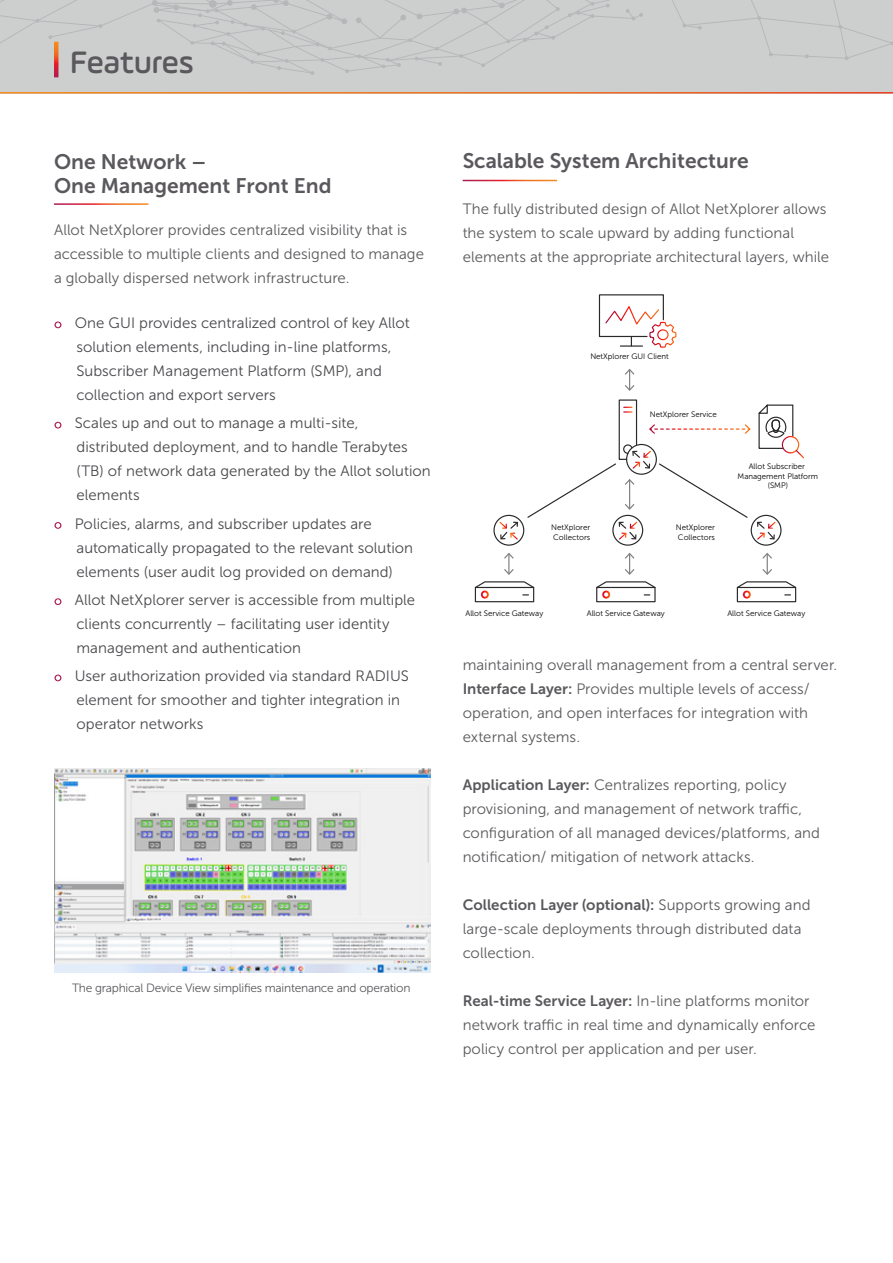
<style>
.page{position:relative;width:893px;height:1263px;background:#fff}
.page>*{position:absolute;margin:0;border:0;box-sizing:border-box;transform-origin:0 0}
.t1{font:500 33px "Ample Soft";color:#5a585c}
.t2{font:21px/24px "Museo Sans 700";color:#5a585c}
.t3{font:15px/24px "Museo Sans 300";letter-spacing:.005em;color:#5a585c}
.t4{font:15px/24px "Museo Sans 300";letter-spacing:.005em;color:#49474b}
.t5{font:15px "Museo Sans 700";letter-spacing:.005em;color:#5a585c}
.t6{font:12px "Museo Sans 300";letter-spacing:-.02em;color:#5a585c}
.t7{font:7.95px/9.4px "Museo Sans 300";color:#000}
.s1{font-family:"Museo Sans 500";font-size:12.75px;color:#fff}
.s2{font-family:"Museo Sans 700"}
.s3{font-family:"Museo Sans 300"}
</style>
<div class="page">
<div style="left:0;top:0;width:893px;height:94px;background:#cdcfcf"></div>
<svg style="left:0;top:0;width:893px;height:75px"></svg>
<svg style="left:54px;top:42px;width:4px;height:35px"></svg>
<hr style="left:0;top:92px;width:893px;height:2px;background:#fff">
<svg style="left:598px;top:294px;width:79px;height:54px"></svg>
<svg style="left:625px;top:369px;width:9px;height:22px"></svg>
<svg style="left:625px;top:553px;width:9px;height:22px"></svg>
<svg style="left:762px;top:553px;width:10px;height:22px"></svg>
<svg style="left:504px;top:553px;width:10px;height:22px"></svg>
<div style="left:612px;top:515px;width:31px;height:31px;border:1px solid #2b2929;border-radius:50%"></div>
<div style="left:751px;top:515px;width:30px;height:31px;border:1px solid #2b2929;border-radius:50%"></div>
<div style="left:596px;top:587px;width:60px;height:15px;border:1px solid #2b2929"></div>
<svg style="left:596px;top:581px;width:60px;height:18px"></svg>
<div style="left:737px;top:587px;width:59px;height:15px;border:1px solid #2b2929"></div>
<svg style="left:736px;top:581px;width:61px;height:18px"></svg>
<div style="left:475px;top:587px;width:59px;height:15px;border:1px solid #2b2929"></div>
<svg style="left:474px;top:581px;width:61px;height:18px"></svg>
<svg style="left:498px;top:520px;width:21px;height:21px"></svg>
<div style="left:493px;top:515px;width:31px;height:31px;border:1px solid #2b2929;border-radius:50%"></div>
<svg style="left:527px;top:399px;width:278px;height:142px"></svg>
<img style="left:54px;top:768px;width:377px;height:204px">
<h1 class="t1" style="left:70px;top:42px;width:126px">Features</h1>
<h2 class="t2" style="left:54px;top:150px;width:279px">One Network –<br>One Management Front End</h2>
<p class="t3" style="left:54px;top:218px;width:371px">Allot NetXplorer provides centralized visibility that is accessible to multiple clients and designed to manage a globally dispersed network infrastructure.</p>
<p class="t4" style="left:77px;top:311px;width:335px;text-indent:-23px"><span class="s1">o</span> One GUI provides centralized control of key Allot solution elements, including in-line platforms, Subscriber Management Platform (SMP), and collection and export servers</p>
<p class="t4" style="left:77px;top:411px;width:356px;text-indent:-23px"><span class="s1">o</span> Scales up and out to manage a multi-site, distributed deployment, and to handle Terabytes (TB) of network data generated by the Allot solution elements</p>
<p class="t4" style="left:77px;top:512px;width:338px;text-indent:-23px"><span class="s1">o</span> Policies, alarms, and subscriber updates are automatically propagated to the relevant solution elements (user audit log provided on demand)</p>
<p class="t4" style="left:77px;top:588px;width:340px;text-indent:-23px"><span class="s1">o</span> Allot NetXplorer server is accessible from multiple clients concurrently – facilitating user identity management and authentication</p>
<p class="t4" style="left:77px;top:664px;width:334px;text-indent:-23px"><span class="s1">o</span> User authorization provided via standard RADIUS element for smoother and tighter integration in operator networks</p>
<p class="t6" style="left:72px;top:981px;width:340px">The graphical Device View simplifies maintenance and operation</p>
<h2 class="t2" style="left:463px;top:149px;width:288px">Scalable System Architecture</h2>
<p class="t3" style="left:463px;top:197px;width:368px">The fully distributed design of Allot NetXplorer allows the system to scale upward by adding functional elements at the appropriate architectural layers, while</p>
<p class="t7" style="left:590px;top:352px;width:80px">NetXplorer GUI Client</p>
<p class="t7" style="left:551px;top:523px;width:41px">NetXplorer<br>Collectors</p>
<p class="t7" style="left:650px;top:410px;width:69px">NetXplorer Service</p>
<p class="t7" style="left:676px;top:523px;width:41px">NetXplorer<br>Collectors</p>
<p class="t7" style="left:738px;top:462px;width:82px;text-align:center">Allot Subscriber<br>Management Platform (SMP)</p>
<p class="t7" style="left:465px;top:608px;width:79px">Allot Service Gateway</p>
<p class="t7" style="left:587px;top:608px;width:79px">Allot Service Gateway</p>
<p class="t7" style="left:727px;top:608px;width:79px">Allot Service Gateway</p>
<p class="t3" style="left:463px;top:653px;width:376px">maintaining overall management from a central server.<br><span class="s2">Interface Layer:</span> Provides multiple levels of access/ operation, and open interfaces for integration with external systems.</p>
<p class="t3" style="left:463px;top:773px;width:359px"><span class="s2">Application Layer:</span> Centralizes reporting, policy provisioning, and management of network traffic, configuration of all managed devices/platforms, and notification/ mitigation of network attacks.</p>
<p class="t5" style="left:463px;top:896px;width:349px">Collection Layer (optional): <span class="s3">Supports growing and</span></p>
<p class="t3" style="left:463px;top:917px;width:340px">large-scale deployments through distributed data collection.</p>
<p class="t3" style="left:463px;top:989px;width:354px"><span class="s2">Real-time Service Layer:</span> In-line platforms monitor network traffic in real time and dynamically enforce policy control per application and per user.</p>
</div>
